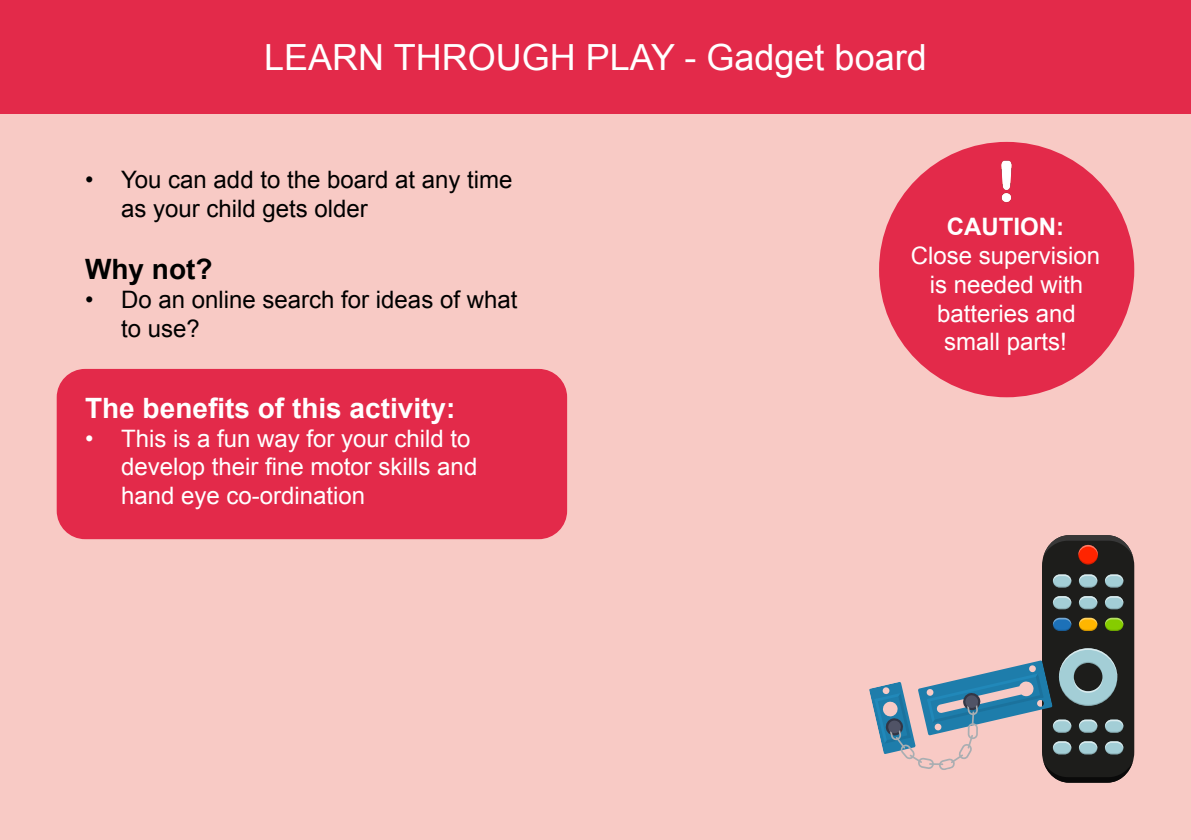
<style>
.page{position:relative;width:1191px;height:840px;background:#fff}
.page>*{position:absolute;margin:0;border:0;box-sizing:border-box;transform-origin:0 0}
.t1{font:36px "Arial";color:#fff}
.t2{font:700 28px "Arial";color:#fff}
.t3{font:700 28px "Arial";color:#000}
.t4{font:24px/28.8px "Arial";color:#fff}
.t5{font:24px/28.8px "Arial";color:#000}
.s1{font-weight:700}
</style>
<div class="page">
<div style="left:0;top:113px;width:1191px;height:726px;background:#f8cac5"></div>
<div style="left:0;top:0;width:1191px;height:113px;background:#e32a4a"></div>
<div style="left:879px;top:142px;width:255px;height:255px;background:#e32a4a;border-radius:50%"></div>
<img style="left:1001px;top:160px;width:11px;height:43px">
<div style="left:57px;top:369px;width:510px;height:170px;background:#e32a4a;border-radius:28px"></div>
<svg style="left:869px;top:535px;width:265px;height:247px"></svg>
<h1 class="t1" style="left:264px;top:34px;width:664px">LEARN THROUGH PLAY - Gadget board</h1>
<p class="t5" style="left:121px;top:165px;width:393px;text-indent:-36px">• You can add to the board at any time as your child gets older</p>
<p class="t3" style="left:85px;top:250px;width:129px">Why not?</p>
<p class="t5" style="left:121px;top:285px;width:398px;text-indent:-36px">• Do an online search for ideas of what to use?</p>
<p class="t2" style="left:85px;top:389px;width:372px">The benefits of this activity:</p>
<p class="t4" style="left:121px;top:423px;width:358px;text-indent:-36px">• This is a fun way for your child to develop their fine motor skills and hand eye co-ordination</p>
<p class="t4" style="left:910px;top:212px;width:191px;text-align:center"><span class="s1">CAUTION:<br></span>Close supervision is needed with batteries and small parts!</p>
</div>
